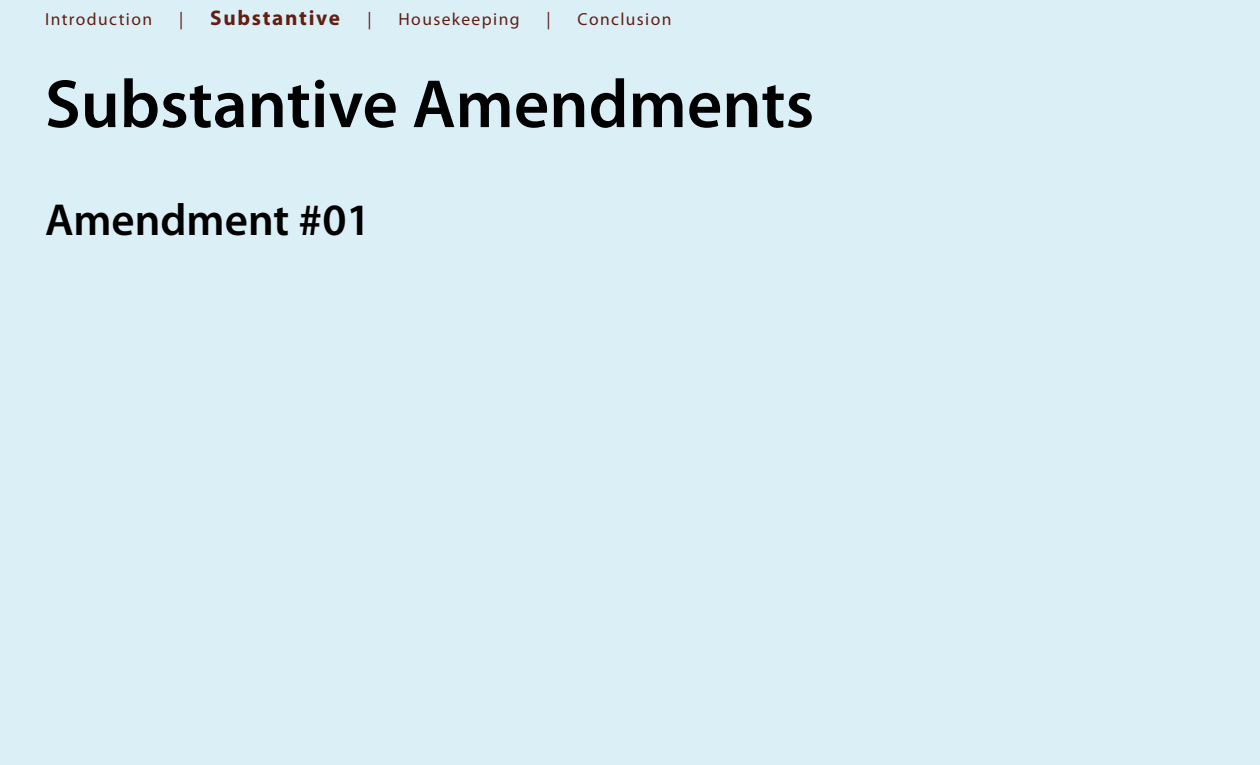
<style>
.page{position:relative;width:1260px;height:765px;background:#daf0f6}
.page>*{position:absolute;margin:0;border:0;box-sizing:border-box;transform-origin:0 0}
.t1{font:600 68.75px "Myriad Pro";color:#000}
.t2{font:600 45px "Myriad Pro";color:#000}
.t3{font:700 21.25px "Myriad Pro";letter-spacing:.08em;color:#631e14}
.t4{font:17.5px "Myriad Pro";letter-spacing:.08em;color:#631e14}
</style>
<div class="page">
<p class="t4" style="left:45px;top:8px;width:109px">Introduction</p>
<p class="t4" style="left:179px;top:8px;width:6px">|</p>
<p class="t3" style="left:210px;top:4px;width:131px">Substantive</p>
<p class="t4" style="left:367px;top:8px;width:6px">|</p>
<p class="t4" style="left:399px;top:8px;width:123px">Housekeeping</p>
<p class="t4" style="left:547px;top:8px;width:6px">|</p>
<p class="t4" style="left:578px;top:8px;width:95px">Conclusion</p>
<h1 class="t1" style="left:45px;top:60px;width:771px">Substantive Amendments</h1>
<h2 class="t2" style="left:45px;top:191px;width:327px">Amendment #01</h2>
</div>
